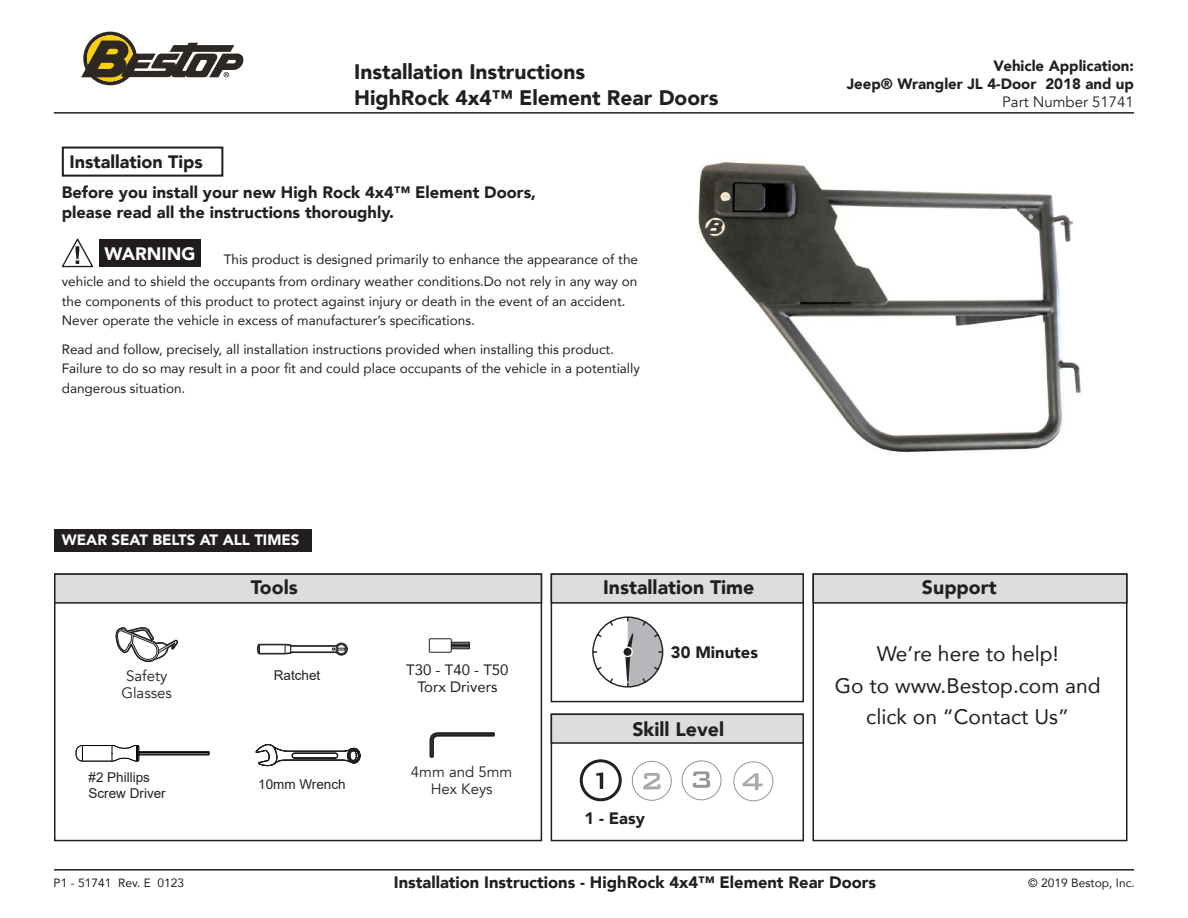
<style>
.page{position:relative;width:1188px;height:918px;background:#fff}
.page>*{position:absolute;margin:0;border:0;box-sizing:border-box;transform-origin:0 0}
.t1{font:21px "Avenir";color:#231f20}
.t2{font:900 21px/25.2px "Avenir";color:#231f20}
.t3{font:900 19.5px "Avenir";color:#231f20}
.t4{font:900 18px "Avenir";color:#231f20}
.t5{font:900 18px "Avenir";color:#fff}
.t6{font:900 16.5px/19.8px "Avenir";color:#231f20}
.t7{font:900 15px/18px "Avenir";color:#231f20;text-align:right}
.t8{font:15px "Avenir";color:#231f20}
.t9{font:900 15px "Avenir";color:#fff}
.t10{font:15px "Avenir";color:#231f20}
.t11{font:13.5px/19.5px "Avenir";color:#231f20}
.t12{font:13.5px "Arial";color:#231f20}
.t13{font:12px "Avenir";color:#231f20}
</style>
<div class="page">
<hr style="left:54px;top:112px;width:1080px;height:2px;background:#231f20">
<hr style="left:54px;top:869px;width:1080px;height:2px;background:#231f20">
<svg style="left:81px;top:32px;width:163px;height:53px"></svg>
<div style="left:62px;top:147px;width:161px;height:30px;border:2px solid #231f20"></div>
<svg style="left:61px;top:238px;width:33px;height:30px"></svg>
<div style="left:99px;top:240px;width:102px;height:27px;background:#201c1d"></div>
<div style="left:54px;top:529px;width:257px;height:23px;background:#231f20"></div>
<img style="left:697px;top:160px;width:384px;height:293px">
<div style="left:54px;top:573px;width:488px;height:268px;border:2px solid #231f20"></div>
<div style="left:55px;top:574px;width:486px;height:29px;background:#dcdddf"></div>
<div style="left:54px;top:573px;width:488px;height:31px;border:2px solid #231f20"></div>
<div style="left:812px;top:573px;width:315px;height:268px;border:2px solid #231f20"></div>
<div style="left:813px;top:574px;width:314px;height:29px;background:#dcdddf"></div>
<div style="left:812px;top:573px;width:316px;height:31px;border:2px solid #231f20"></div>
<div style="left:551px;top:714px;width:253px;height:127px;border:2px solid #231f20"></div>
<div style="left:551px;top:714px;width:252px;height:29px;background:#dcdddf"></div>
<div style="left:551px;top:714px;width:253px;height:30px;border:2px solid #231f20"></div>
<div style="left:551px;top:573px;width:253px;height:129px;border:2px solid #231f20"></div>
<div style="left:551px;top:574px;width:252px;height:29px;background:#dcdddf"></div>
<div style="left:551px;top:573px;width:253px;height:31px;border:2px solid #231f20"></div>
<div style="left:580px;top:759px;width:42px;height:42px;border:3px solid #231f20;border-radius:50%"></div>
<svg style="left:596px;top:772px;width:7px;height:17px"></svg>
<div style="left:632px;top:761px;width:40px;height:40px;border:1px solid #939698;border-radius:50%"></div>
<svg style="left:643px;top:773px;width:18px;height:16px"></svg>
<div style="left:733px;top:761px;width:40px;height:40px;border:1px solid #939698;border-radius:50%"></div>
<svg style="left:743px;top:773px;width:19px;height:17px"></svg>
<div style="left:682px;top:760px;width:40px;height:40px;border:1px solid #939698;border-radius:50%"></div>
<svg style="left:693px;top:771px;width:17px;height:17px"></svg>
<svg style="left:592px;top:616px;width:72px;height:72px"></svg>
<svg style="left:623px;top:647px;width:9px;height:10px"></svg>
<div style="left:622px;top:646px;width:11px;height:11px;border:1px solid #fff;border-radius:50%"></div>
<svg style="left:115px;top:627px;width:64px;height:35px"></svg>
<svg style="left:255px;top:744px;width:106px;height:23px"></svg>
<svg style="left:257px;top:642px;width:91px;height:14px"></svg>
<div style="left:451px;top:642px;width:19px;height:7px;border:1px solid #231f20"></div>
<svg style="left:452px;top:643px;width:18px;height:6px"></svg>
<div style="left:429px;top:638px;width:23px;height:15px;border:1px solid #231f20"></div>
<svg style="left:76px;top:745px;width:134px;height:17px"></svg>
<hr style="left:139px;top:754px;width:70px;height:1px;background:#000">
<hr style="left:139px;top:752px;width:70px;height:1px;background:#000">
<svg style="left:429px;top:732px;width:66px;height:26px"></svg>
<p class="t4" style="left:69px;top:146px;width:135px">Installation Tips</p>
<h1 class="t2" style="left:354px;top:59px;width:366px">Installation Instructions<br>HighRock 4x4™ Element Rear Doors</h1>
<p class="t6" style="left:62px;top:182px;width:476px">Before you install your new High Rock 4x4™ Element Doors, please read all the instructions thoroughly.</p>
<p class="t11" style="left:62px;top:248px;width:578px;line-height:22.5px;text-align:right">This product is designed primarily to enhance the appearance of the<br>vehicle and to shield the occupants from ordinary weather conditions.Do not rely in any way on</p>
<p class="t11" style="left:62px;top:291px;width:565px">the components of this product to protect against injury or death in the event of an accident.<br>Never operate the vehicle in excess of manufacturer’s specifications.</p>
<p class="t11" style="left:62px;top:339px;width:580px">Read and follow, precisely, all installation instructions provided when installing this product.<br>Failure to do so may result in a poor fit and could place occupants of the vehicle in a potentially dangerous situation.</p>
<p class="t5" style="left:104px;top:238px;width:93px">WARNING</p>
<p class="t9" style="left:62px;top:527px;width:239px">WEAR SEAT BELTS AT ALL TIMES</p>
<p class="t7" style="left:847px;top:57px;width:289px">Vehicle Application:<br>Jeep® Wrangler JL 4-Door 2018 and up</p>
<p class="t8" style="left:1002px;top:93px;width:133px">Part Number 51741</p>
<p class="t8" style="left:126px;top:667px;width:43px">Safety</p>
<p class="t8" style="left:121px;top:684px;width:52px">Glasses</p>
<p class="t12" style="left:89px;top:768px;width:63px">#2 Phillips</p>
<p class="t12" style="left:89px;top:784px;width:79px">Screw Driver</p>
<p class="t3" style="left:251px;top:570px;width:48px">Tools</p>
<p class="t3" style="left:603px;top:570px;width:153px">Installation Time</p>
<p class="t3" style="left:922px;top:570px;width:76px">Support</p>
<p class="t12" style="left:274px;top:666px;width:48px">Ratchet</p>
<p class="t12" style="left:258px;top:774px;width:89px">10mm Wrench</p>
<p class="t10" style="left:406px;top:658px;width:104px">T30 - T40 - T50</p>
<p class="t10" style="left:417px;top:674px;width:82px">Torx Drivers</p>
<p class="t8" style="left:411px;top:763px;width:103px">4mm and 5mm</p>
<p class="t8" style="left:431px;top:780px;width:63px">Hex Keys</p>
<p class="t6" style="left:671px;top:642px;width:89px">30 Minutes</p>
<p class="t3" style="left:632px;top:713px;width:93px">Skill Level</p>
<p class="t6" style="left:584px;top:808px;width:62px">1 - Easy</p>
<p class="t1" style="left:877px;top:637px;width:183px">We’re here to help!</p>
<p class="t1" style="left:835px;top:669px;width:267px">Go to www.Bestop.com and</p>
<p class="t1" style="left:866px;top:700px;width:204px">click on “Contact Us”</p>
<p class="t13" style="left:54px;top:873px;width:132px">P1 - 51741 Rev. E 0123</p>
<p class="t6" style="left:394px;top:872px;width:484px">Installation Instructions - HighRock 4x4™ Element Rear Doors</p>
<p class="t13" style="left:1028px;top:873px;width:108px">© 2019 Bestop, Inc.</p>
</div>
